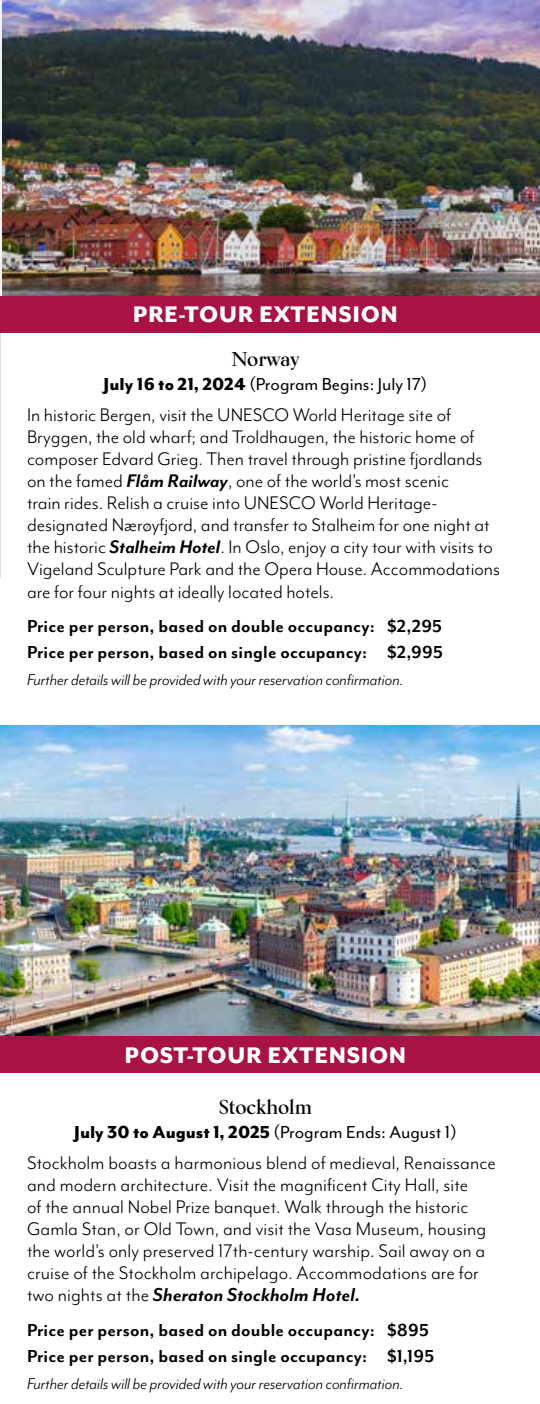
<style>
.page{position:relative;width:540px;height:1404px;background:#fff}
.page>*{position:absolute;margin:0;border:0;box-sizing:border-box;transform-origin:0 0}
.t1{font:800 26px "Mr Eaves Mod OT";letter-spacing:.025em;color:#fff}
.t2{font:italic 700 21.6px "Mr Eaves Mod OT";letter-spacing:.005em;color:#000}
.t3{font:21px/22px "Mr Eaves Mod OT";color:#000}
.t4{font:700 20px/25.6px "Mr Eaves Mod OT";letter-spacing:.01em;color:#000}
.t5{font:20px "Mr Eaves Mod OT";color:#000}
.t6{font:700 20px "Kumlien Pro";letter-spacing:-.005em;color:#000}
.t7{font:italic 18px "Mr Eaves Mod OT";color:#000}
.s1{font-weight:800}
.s2{font-weight:700;font-style:italic}
.s3{font-weight:400;font-style:normal;font-size:21px}
</style>
<div class="page">
<svg style="left:0;top:295px;width:1px;height:284px"></svg>
<img style="left:0;top:725px;width:540px;height:312px">
<div style="left:0;top:1037px;width:540px;height:36px;background:#a81246"></div>
<img style="left:2px;top:0;width:538px;height:295px">
<div style="left:0;top:296px;width:540px;height:36px;background:#a81246"></div>
<p class="t1" style="left:133px;top:299px;width:267px">PRE-TOUR EXTENSION</p>
<p class="t6" style="left:231px;top:347px;width:70px">Norway</p>
<p class="t5" style="left:104px;top:373px;width:325px"><span class="s1">July 16 to 21, 2024</span> (Program Begins: July 17)</p>
<p class="t3" style="left:27px;top:404px;width:475px">In historic Bergen, visit the UNESCO World Heritage site of Bryggen, the old wharf; and Troldhaugen, the historic home of composer Edvard Grieg. Then travel through pristine fjordlands on the famed <span class="s2">Flåm Railway</span>, one of the world’s most scenic<br>train rides. Relish a cruise into UNESCO World Heritage&shy;designated Nærøyfjord, and transfer to Stalheim for one night at the historic <span class="s2">Stalheim Hotel</span>. In Oslo, enjoy a city tour with visits to Vigeland Sculpture Park and the Opera House. Accommodations are for four nights at ideally located hotels.</p>
<p class="t4" style="left:27px;top:613px;width:417px">Price per person, based on double occupancy: $2,295<br>Price per person, based on single occupancy: $2,995</p>
<p class="t7" style="left:27px;top:670px;width:378px">Further details will be provided with your reservation confirmation.</p>
<p class="t1" style="left:125px;top:1040px;width:283px">POST-TOUR EXTENSION</p>
<p class="t6" style="left:219px;top:1095px;width:95px">Stockholm</p>
<p class="t5" style="left:74px;top:1121px;width:384px"><span class="s1">July 30 to August 1, 2025</span> (Program Ends: August 1)</p>
<p class="t3" style="left:27px;top:1152px;width:470px">Stockholm boasts a harmonious blend of medieval, Renaissance and modern architecture. Visit the magnificent City Hall, site<br>of the annual Nobel Prize banquet. Walk through the historic Gamla Stan, or Old Town, and visit the Vasa Museum, housing the world’s only preserved 17th‑century warship. Sail away on a cruise of the Stockholm archipelago. Accommodations are for</p>
<p class="t2" style="left:27px;top:1283px;width:335px"><span class="s3">two nights at the</span> Sheraton Stockholm Hotel.</p>
<p class="t4" style="left:27px;top:1317px;width:409px">Price per person, based on double occupancy: $895<br>Price per person, based on single occupancy: $1,195</p>
<p class="t7" style="left:27px;top:1373px;width:378px">Further details will be provided with your reservation confirmation.</p>
</div>
